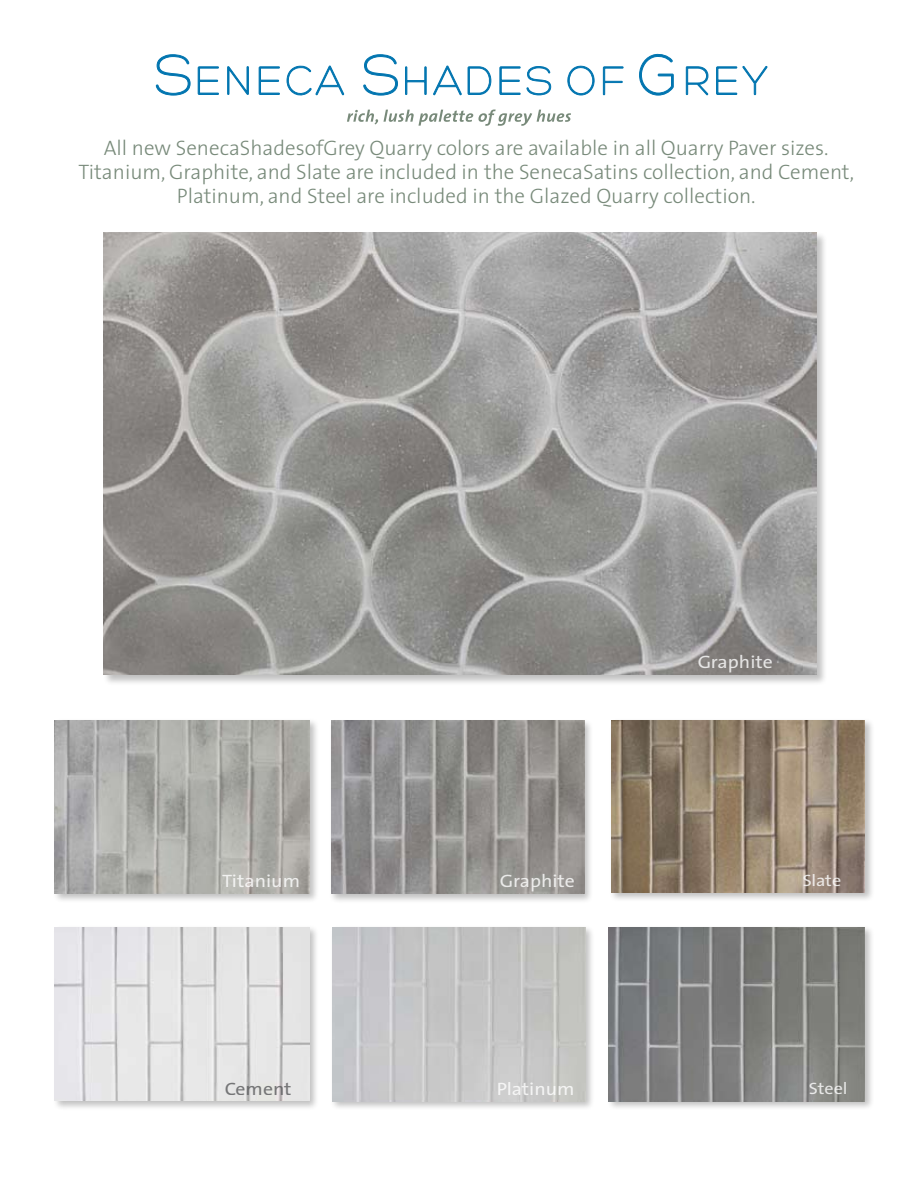
<style>
.page{position:relative;width:918px;height:1188px;background:#fff}
.page>*{position:absolute;margin:0;border:0;box-sizing:border-box;transform-origin:0 0}
.t1{font:300 21px/24px "The Sans";color:#788a7a;text-align:center}
.t2{font:18px "The Sans";color:#fff;scale:1.1 1}
.t3{font:18px "The Sans";color:#58595b;scale:1.1 1}
.t4{font:16.5px "The Sans";color:#fff;scale:1.1 1}
</style>
<div class="page">
<svg style="left:155px;top:54px;width:612px;height:42px"></svg>
<div style="left:102px;top:232px;width:731px;height:460px;background:#000;opacity:.25"></div>
<img style="left:103px;top:232px;width:713px;height:443px">
<div style="left:52px;top:718px;width:273px;height:190px;background:#000;opacity:.25"></div>
<img style="left:55px;top:720px;width:254px;height:173px">
<div style="left:609px;top:718px;width:274px;height:190px;background:#000;opacity:.25"></div>
<img style="left:612px;top:720px;width:253px;height:173px">
<div style="left:606px;top:925px;width:275px;height:192px;background:#000;opacity:.25"></div>
<img style="left:609px;top:927px;width:256px;height:174px">
<div style="left:330px;top:925px;width:270px;height:192px;background:#000;opacity:.25"></div>
<img style="left:332px;top:927px;width:253px;height:174px">
<div style="left:52px;top:925px;width:273px;height:190px;background:#000;opacity:.25"></div>
<img style="left:55px;top:927px;width:254px;height:174px">
<div style="left:328px;top:718px;width:271px;height:190px;background:#000;opacity:.25"></div>
<img style="left:332px;top:720px;width:253px;height:173px">
<svg style="left:347px;top:110px;width:224px;height:16px"></svg>
<p class="t1" style="left:78px;top:136px;width:777px">All new SenecaShadesofGrey Quarry colors are available in all Quarry Paver sizes.<br>Titanium, Graphite, and Slate are included in the SenecaSatins collection, and Cement,<br>Platinum, and Steel are included in the Glazed Quarry collection.</p>
<p class="t2" style="left:697px;top:647px;width:70px">Graphite</p>
<p class="t2" style="left:500px;top:866px;width:70px">Graphite</p>
<p class="t2" style="left:222px;top:866px;width:72px">Titanium</p>
<p class="t4" style="left:802px;top:867px;width:37px">Slate</p>
<p class="t3" style="left:224px;top:1074px;width:63px">Cement</p>
<p class="t2" style="left:496px;top:1074px;width:73px">Platinum</p>
<p class="t4" style="left:809px;top:1075px;width:37px">Steel</p>
</div>
